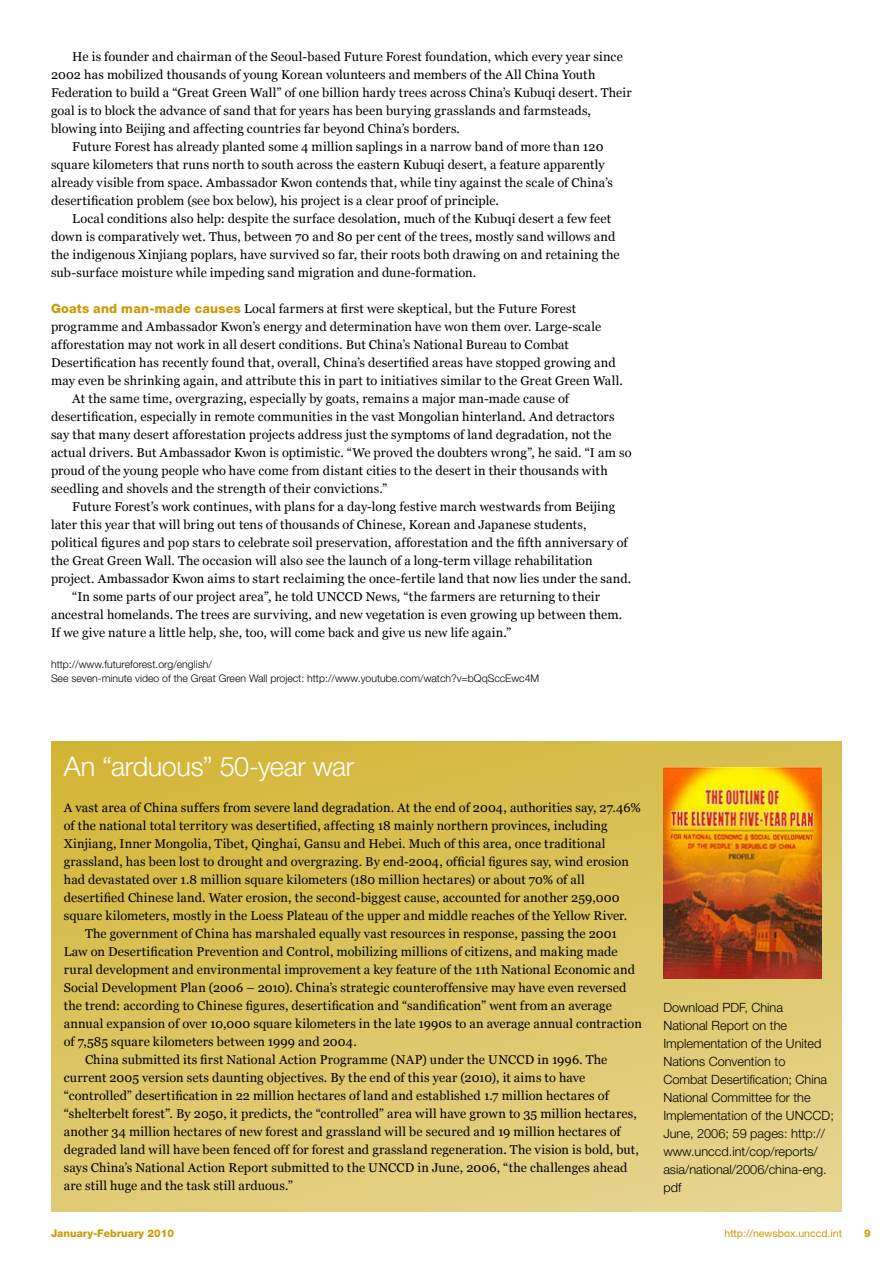
<style>
.page{position:relative;width:893px;height:1263px;background:#fff}
.page>*{position:absolute;margin:0;border:0;box-sizing:border-box;transform-origin:0 0}
.t1{font:300 27px "Helvetica Neue";letter-spacing:-.015em;color:#fff}
.t2{font:12.75px "Georgia";letter-spacing:.01em;color:#000}
.t3{font:300 12.75px/18px "Helvetica Neue";color:#000}
.t4{font:300 10.5px/13.5px "Helvetica Neue";color:#000}
.t5{font:10.5px "Helvetica Neue";color:#c90}
.t6{font:800 10.5px "Helvetica Neue";color:#c90}
.s1{font-family:"Helvetica Neue";font-weight:800;color:#c90}
</style>
<div class="page">
<svg style="left:51px;top:742px;width:791px;height:470px;background:#dbc564"></svg>
<img style="left:663px;top:767px;width:159px;height:211px">
<p class="t2" style="left:72px;top:49px;width:552px">He is founder and chairman of the Seoul-based Future Forest foundation, which every year since</p>
<p class="t2" style="left:51px;top:67px;width:546px">2002 has mobilized thousands of young Korean volunteers and members of the All China Youth</p>
<p class="t2" style="left:51px;top:85px;width:582px">Federation to build a “Great Green Wall” of one billion hardy trees across China’s Kubuqi desert. Their</p>
<p class="t2" style="left:51px;top:103px;width:542px">goal is to block the advance of sand that for years has been burying grasslands and farmsteads,</p>
<p class="t2" style="left:51px;top:121px;width:411px">blowing into Beijing and affecting countries far beyond China’s borders.</p>
<p class="t2" style="left:72px;top:139px;width:533px">Future Forest has already planted some 4 million saplings in a narrow band of more than 120</p>
<p class="t2" style="left:51px;top:157px;width:555px">square kilometers that runs north to south across the eastern Kubuqi desert, a feature apparently</p>
<p class="t2" style="left:51px;top:175px;width:563px">already visible from space. Ambassador Kwon contends that, while tiny against the scale of China’s</p>
<p class="t2" style="left:51px;top:193px;width:450px">desertification problem (see box below), his project is a clear proof of principle.</p>
<p class="t2" style="left:72px;top:211px;width:540px">Local conditions also help: despite the surface desolation, much of the Kubuqi desert a few feet</p>
<p class="t2" style="left:51px;top:229px;width:566px">down is comparatively wet. Thus, between 70 and 80 per cent of the trees, mostly sand willows and</p>
<p class="t2" style="left:51px;top:247px;width:570px">the indigenous Xinjiang poplars, have survived so far, their roots both drawing on and retaining the</p>
<p class="t2" style="left:51px;top:265px;width:427px">sub-surface moisture while impeding sand migration and dune-formation.</p>
<p class="t2" style="left:51px;top:301px;width:527px"><span class="s1">Goats and man-made causes</span> Local farmers at first were skeptical, but the Future Forest</p>
<p class="t2" style="left:51px;top:319px;width:552px">programme and Ambassador Kwon’s energy and determination have won them over. Large-scale</p>
<p class="t2" style="left:51px;top:337px;width:519px">afforestation may not work in all desert conditions. But China’s National Bureau to Combat</p>
<p class="t2" style="left:51px;top:355px;width:566px">Desertification has recently found that, overall, China’s desertified areas have stopped growing and</p>
<p class="t2" style="left:51px;top:373px;width:573px">may even be shrinking again, and attribute this in part to initiatives similar to the Great Green Wall.</p>
<p class="t2" style="left:72px;top:391px;width:498px">At the same time, overgrazing, especially by goats, remains a major man-made cause of</p>
<p class="t2" style="left:51px;top:409px;width:565px">desertification, especially in remote communities in the vast Mongolian hinterland. And detractors</p>
<p class="t2" style="left:51px;top:427px;width:562px">say that many desert afforestation projects address just the symptoms of land degradation, not the</p>
<p class="t2" style="left:51px;top:445px;width:582px">actual drivers. But Ambassador Kwon is optimistic. “We proved the doubters wrong”, he said. “I am so</p>
<p class="t2" style="left:51px;top:463px;width:558px">proud of the young people who have come from distant cities to the desert in their thousands with</p>
<p class="t2" style="left:51px;top:481px;width:338px">seedling and shovels and the strength of their convictions.”</p>
<p class="t2" style="left:72px;top:499px;width:544px">Future Forest’s work continues, with plans for a day-long festive march westwards from Beijing</p>
<p class="t2" style="left:51px;top:517px;width:537px">later this year that will bring out tens of thousands of Chinese, Korean and Japanese students,</p>
<p class="t2" style="left:51px;top:535px;width:578px">political figures and pop stars to celebrate soil preservation, afforestation and the fifth anniversary of</p>
<p class="t2" style="left:51px;top:553px;width:543px">the Great Green Wall. The occasion will also see the launch of a long-term village rehabilitation</p>
<p class="t2" style="left:51px;top:571px;width:582px">project. Ambassador Kwon aims to start reclaiming the once-fertile land that now lies under the sand.</p>
<p class="t2" style="left:72px;top:589px;width:529px">“In some parts of our project area”, he told UNCCD News, “the farmers are returning to their</p>
<p class="t2" style="left:51px;top:607px;width:573px">ancestral homelands. The trees are surviving, and new vegetation is even growing up between them.</p>
<p class="t2" style="left:51px;top:625px;width:462px">If we give nature a little help, she, too, will come back and give us new life again.”</p>
<p class="t4" style="left:51px;top:657px;width:490px">http://www.futureforest.org/english/<br>See seven-minute video of the Great Green Wall project: http://www.youtube.com/watch?v=bQqSccEwc4M</p>
<h1 class="t1" style="left:64px;top:749px;width:292px">An “arduous” 50-year war</h1>
<p class="t2" style="left:64px;top:800px;width:578px">A vast area of China suffers from severe land degradation. At the end of 2004, authorities say, 27.46%</p>
<p class="t2" style="left:64px;top:818px;width:545px">of the national total territory was desertified, affecting 18 mainly northern provinces, including</p>
<p class="t2" style="left:64px;top:836px;width:543px">Xinjiang, Inner Mongolia, Tibet, Qinghai, Gansu and Hebei. Much of this area, once traditional</p>
<p class="t2" style="left:64px;top:854px;width:567px">grassland, has been lost to drought and overgrazing. By end-2004, official figures say, wind erosion</p>
<p class="t2" style="left:64px;top:872px;width:522px">had devastated over 1.8 million square kilometers (180 million hectares) or about 70% of all</p>
<p class="t2" style="left:64px;top:890px;width:557px">desertified Chinese land. Water erosion, the second-biggest cause, accounted for another 259,000</p>
<p class="t2" style="left:64px;top:908px;width:565px">square kilometers, mostly in the Loess Plateau of the upper and middle reaches of the Yellow River.</p>
<p class="t2" style="left:85px;top:926px;width:533px">The government of China has marshaled equally vast resources in response, passing the 2001</p>
<p class="t2" style="left:64px;top:944px;width:555px">Law on Desertification Prevention and Control, mobilizing millions of citizens, and making made</p>
<p class="t2" style="left:64px;top:962px;width:573px">rural development and environmental improvement a key feature of the 11th National Economic and</p>
<p class="t2" style="left:64px;top:980px;width:564px">Social Development Plan (2006 – 2010). China’s strategic counteroffensive may have even reversed</p>
<p class="t2" style="left:64px;top:998px;width:549px">the trend: according to Chinese figures, desertification and “sandification” went from an average</p>
<p class="t2" style="left:64px;top:1016px;width:580px">annual expansion of over 10,000 square kilometers in the late 1990s to an average annual contraction</p>
<p class="t2" style="left:64px;top:1034px;width:295px">of 7,585 square kilometers between 1999 and 2004.</p>
<p class="t2" style="left:85px;top:1052px;width:524px">China submitted its first National Action Programme (NAP) under the UNCCD in 1996. The</p>
<p class="t2" style="left:64px;top:1070px;width:523px">current 2005 version sets daunting objectives. By the end of this year (2010), it aims to have</p>
<p class="t2" style="left:64px;top:1088px;width:547px">“controlled” desertification in 22 million hectares of land and established 1.7 million hectares of</p>
<p class="t2" style="left:64px;top:1106px;width:575px">“shelterbelt forest”. By 2050, it predicts, the “controlled” area will have grown to 35 million hectares,</p>
<p class="t2" style="left:64px;top:1124px;width:558px">another 34 million hectares of new forest and grassland will be secured and 19 million hectares of</p>
<p class="t2" style="left:64px;top:1142px;width:577px">degraded land will have been fenced off for forest and grassland regeneration. The vision is bold, but,</p>
<p class="t2" style="left:64px;top:1160px;width:565px">says China’s National Action Report submitted to the UNCCD in June, 2006, “the challenges ahead</p>
<p class="t2" style="left:64px;top:1178px;width:231px">are still huge and the task still arduous.”</p>
<p class="t3" style="left:663px;top:998px;width:172px">Download PDF, China<br>National Report on the<br>Implementation of the United<br>Nations Convention to<br>Combat Desertification; China<br>National Committee for the<br>Implementation of the UNCCD;<br>June, 2006; 59 pages: http:// www.unccd.int/cop/reports/ asia/national/2006/china-eng. pdf</p>
<p class="t6" style="left:51px;top:1227px;width:124px">January-February 2010</p>
<p class="t5" style="left:724px;top:1227px;width:119px">http://newsbox.unccd.int</p>
<p class="t6" style="left:864px;top:1227px;width:8px">9</p>
</div>
